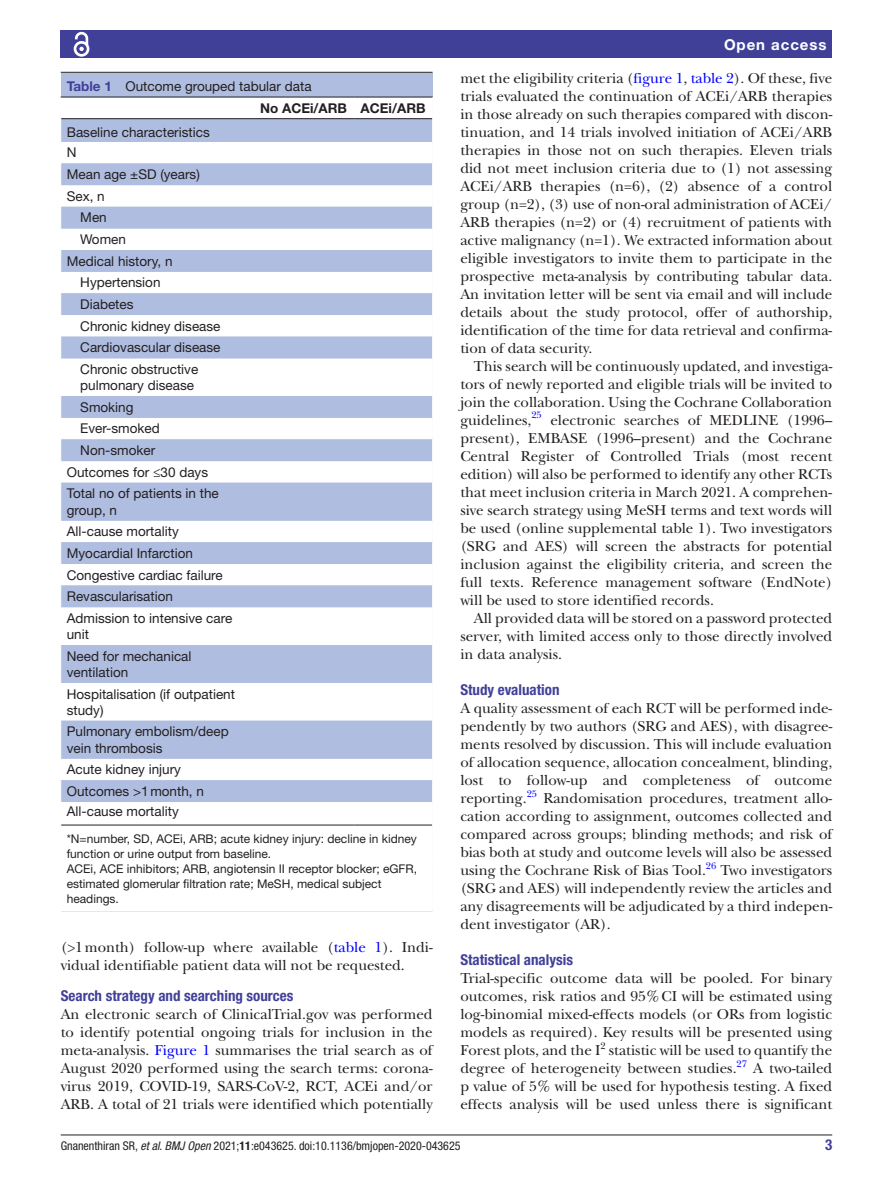
<style>
.page{position:relative;width:893px;height:1191px;background:#fff}
.page>*{position:absolute;margin:0;border:0;box-sizing:border-box;transform-origin:0 0}
.t1{font:15px/18px "New Baskerville";color:#231f20;text-align:justify}
.t2{font:700 condensed 15px "Helvetica Neue LT Std";color:#414099}
.t3{font:700 15px "Helvetica Neue LT Std";letter-spacing:.065em;color:#fff}
.t4{font:13.5px/21.6px "Helvetica Neue LT Std";color:#231f20}
.t5{font:12px/15px "Helvetica Neue LT Std";color:#231f20}
.t6{font:condensed 12px "Helvetica Neue LT Std";color:#231f20}
.t7{font:9.9px "New Baskerville";color:#00f}
.t8{font:9.9px "New Baskerville";color:#231f20}
.s1{font-weight:700;color:#414099}
.s2{font-weight:700}
.s3{color:#00f}
.s4{font-style:italic}
</style>
<div class="page">
<hr style="left:61px;top:1134px;width:771px;height:1px;background:#231f20">
<div style="left:61px;top:31px;width:771px;height:27px;background:#414099"></div>
<svg style="left:73px;top:31px;width:17px;height:26px"></svg>
<div style="left:61px;top:73px;width:372px;height:838px;background:#afbde1"></div>
<hr style="left:61px;top:72px;width:372px;height:1px;background:#231f20">
<div style="left:61px;top:98px;width:371px;height:813px;background:#fff"></div>
<svg style="left:61px;top:119px;width:371px;height:683px"></svg>
<hr style="left:61px;top:97px;width:193px;height:1px;background:#231f20">
<hr style="left:61px;top:118px;width:193px;height:1px;background:#231f20">
<hr style="left:254px;top:97px;width:101px;height:1px;background:#231f20">
<hr style="left:254px;top:118px;width:101px;height:1px;background:#231f20">
<hr style="left:355px;top:97px;width:78px;height:1px;background:#231f20">
<hr style="left:355px;top:118px;width:77px;height:1px;background:#231f20">
<hr style="left:254px;top:824px;width:101px;height:1px;background:#231f20">
<hr style="left:355px;top:824px;width:77px;height:1px;background:#231f20">
<hr style="left:61px;top:824px;width:193px;height:1px;background:#231f20">
<svg style="left:432px;top:97px;width:1px;height:261px"></svg>
<hr style="left:432px;top:358px;width:1px;height:38px;background:#fff">
<svg style="left:432px;top:396px;width:1px;height:87px"></svg>
<hr style="left:432px;top:483px;width:1px;height:37px;background:#fff">
<svg style="left:432px;top:520px;width:1px;height:87px"></svg>
<hr style="left:432px;top:607px;width:1px;height:38px;background:#fff">
<hr style="left:432px;top:645px;width:1px;height:38px;background:#fff">
<hr style="left:432px;top:683px;width:1px;height:37px;background:#fff">
<hr style="left:432px;top:720px;width:1px;height:38px;background:#fff">
<svg style="left:432px;top:758px;width:1px;height:67px"></svg>
<hr style="left:432px;top:825px;width:1px;height:86px;background:#fff">
<hr style="left:67px;top:857px;width:366px;height:1px;background:#fff">
<hr style="left:67px;top:902px;width:366px;height:1px;background:#fff">
<p class="t4" style="left:260px;top:75px;width:167px;line-height:22px;text-indent:-193px"><span class="s1">Table 1</span> Outcome grouped tabular data<br><span class="s2">No ACEi/ARB ACEi/ARB</span></p>
<p class="t4" style="left:67px;top:122px;width:144px;line-height:20.1px">Baseline characteristics<br>N</p>
<p class="t4" style="left:67px;top:163px;width:135px">Mean age ±SD (years)</p>
<p class="t4" style="left:67px;top:185px;width:40px">Sex, n</p>
<p class="t4" style="left:80px;top:207px;width:28px">Men</p>
<p class="t4" style="left:80px;top:228px;width:47px">Women</p>
<p class="t4" style="left:67px;top:250px;width:107px">Medical history, n</p>
<p class="t4" style="left:80px;top:271px;width:82px">Hypertension</p>
<p class="t4" style="left:80px;top:293px;width:55px">Diabetes</p>
<p class="t4" style="left:80px;top:315px;width:142px">Chronic kidney disease</p>
<p class="t4" style="left:80px;top:336px;width:142px">Cardiovascular disease</p>
<p class="t4" style="left:80px;top:358px;width:120px">Chronic obstructive</p>
<p class="t4" style="left:80px;top:374px;width:115px">pulmonary disease</p>
<p class="t4" style="left:80px;top:396px;width:55px">Smoking</p>
<p class="t4" style="left:80px;top:418px;width:81px">Ever-smoked</p>
<p class="t4" style="left:80px;top:439px;width:77px">Non-smoker</p>
<p class="t4" style="left:67px;top:461px;width:143px">Outcomes for ≤30 days</p>
<p class="t4" style="left:67px;top:482px;width:154px">Total no of patients in the</p>
<p class="t4" style="left:67px;top:499px;width:167px">group, n<br>All-cause mortality<br>Myocardial Infarction<br>Congestive cardiac failure<br>Revascularisation<br>Admission to intensive care</p>
<p class="t4" style="left:67px;top:623px;width:126px">unit<br>Need for mechanical</p>
<p class="t4" style="left:67px;top:661px;width:170px">ventilation<br>Hospitalisation (if outpatient</p>
<p class="t4" style="left:67px;top:699px;width:164px">study)<br>Pulmonary embolism/deep</p>
<p class="t4" style="left:67px;top:737px;width:139px">vein thrombosis<br>Acute kidney injury<br>Outcomes &gt;1month, n</p>
<p class="t4" style="left:67px;top:800px;width:114px">All-cause mortality</p>
<p class="t5" style="left:67px;top:830px;width:352px">*N=number, SD, ACEi, ARB; acute kidney injury: decline in kidney function or urine output from baseline.<br>ACEi, ACE inhibitors; ARB, angiotensin II receptor blocker; eGFR, estimated glomerular filtration rate; MeSH, medical subject headings.</p>
<p class="t1" style="left:61px;top:938px;width:373px">(&gt;1month) follow-up where available (<span class="s3">table 1</span>). Indi&shy;vidual identifiable patient data will not be requested.</p>
<p class="t2" style="left:61px;top:987px;width:234px">Search strategy and searching sources</p>
<p class="t1" style="left:61px;top:1005px;width:373px">An electronic search of ClinicalTrial.gov was performed to identify potential ongoing trials for inclusion in the meta-analysis. <span class="s3">Figure 1</span> summarises the trial search as of August 2020 performed using the search terms: corona&shy;virus 2019, COVID-19, SARS-CoV-2, RCT, ACEi and/or ARB. A total of 21 trials were identified which potentially</p>
<p class="t3" style="left:724px;top:35px;width:104px">Open access</p>
<p class="t1" style="left:460px;top:69px;width:373px">met the eligibility criteria (<span class="s3">figure 1</span>, <span class="s3">table 2</span>). Of these, five trials evaluated the continuation of ACEi/ARB therapies in those already on such therapies compared with discon&shy;tinuation, and 14 trials involved initiation of ACEi/ARB therapies in those not on such therapies. Eleven trials did not meet inclusion criteria due to (1) not assessing ACEi/ARB therapies (n=6), (2) absence of a control group (n=2), (3) use of non-oral administration of ACEi/ ARB therapies (n=2) or (4) recruitment of patients with active malignancy (n=1). We extracted information about eligible investigators to invite them to participate in the prospective meta-analysis by contributing tabular data.<br>An invitation letter will be sent via email and will include details about the study protocol, offer of authorship, identification of the time for data retrieval and confirma&shy;tion of data security.</p>
<p class="t1" style="left:460px;top:357px;width:373px;text-indent:14px">This search will be continuously updated, and investiga&shy;tors of newly reported and eligible trials will be invited to join the collaboration. Using the Cochrane Collaboration guidelines,<sup>25</sup></p>
<p class="t1" style="left:460px;top:411px;width:373px;text-indent:90px">electronic searches of MEDLINE (1996– present), EMBASE (1996–present) and the Cochrane Central Register of Controlled Trials (most recent edition) will also be performed to identify any other RCTs that meet inclusion criteria in March 2021. A comprehen&shy;sive search strategy using MeSH terms and text words will be used (online supplemental table 1). Two investigators (SRG and AES) will screen the abstracts for potential inclusion against the eligibility criteria, and screen the full texts. Reference management software (EndNote) will be used to store identified records.</p>
<p class="t1" style="left:460px;top:609px;width:373px;text-indent:14px">All provided data will be stored on a password protected server, with limited access only to those directly involved in data analysis.</p>
<p class="t2" style="left:460px;top:681px;width:101px">Study evaluation</p>
<p class="t1" style="left:460px;top:699px;width:373px">A quality assessment of each RCT will be performed inde&shy;pendently by two authors (SRG and AES), with disagree&shy;ments resolved by discussion. This will include evaluation of allocation sequence, allocation concealment, blinding, lost to follow-up and completeness of outcome reporting.</p>
<p class="t7" style="left:527px;top:787px;width:12px">25</p>
<p class="t1" style="left:460px;top:789px;width:373px;text-indent:83px">Randomisation procedures, treatment allo&shy;cation according to assignment, outcomes collected and compared across groups; blinding methods; and risk of bias both at study and outcome levels will also be assessed using the Cochrane Risk of Bias Tool.</p>
<p class="t7" style="left:706px;top:859px;width:12px">26</p>
<p class="t1" style="left:460px;top:861px;width:373px;text-indent:260px">Two investigators (SRG and AES) will independently review the articles and any disagreements will be adjudicated by a third indepen&shy;dent investigator (AR).</p>
<p class="t2" style="left:460px;top:951px;width:114px">Statistical analysis</p>
<p class="t1" style="left:460px;top:969px;width:373px">Trial-specific outcome data will be pooled. For binary outcomes, risk ratios and 95%CI will be estimated using log-binomial mixed-effects models (or ORs from logistic models as required). Key results will be presented using Forest plots, and the I</p>
<p class="t8" style="left:600px;top:1039px;width:7px">2</p>
<p class="t1" style="left:460px;top:1041px;width:373px;text-indent:148px">statistic will be used to quantify the degree of heterogeneity between studies.</p>
<p class="t7" style="left:737px;top:1057px;width:12px">27</p>
<p class="t1" style="left:460px;top:1059px;width:373px;text-indent:293px">A two-tailed p value of 5% will be used for hypothesis testing. A fixed effects analysis will be used unless there is significant</p>
<p class="t6" style="left:61px;top:1138px;width:401px">Gnanenthiran SR, <span class="s4">et al</span>. <span class="s4">BMJ Open</span> 2021;<span class="s2">11</span>:e043625. doi:10.1136/bmjopen-2020-043625</p>
<p class="t2" style="left:825px;top:1135px;width:9px">3</p>
</div>
